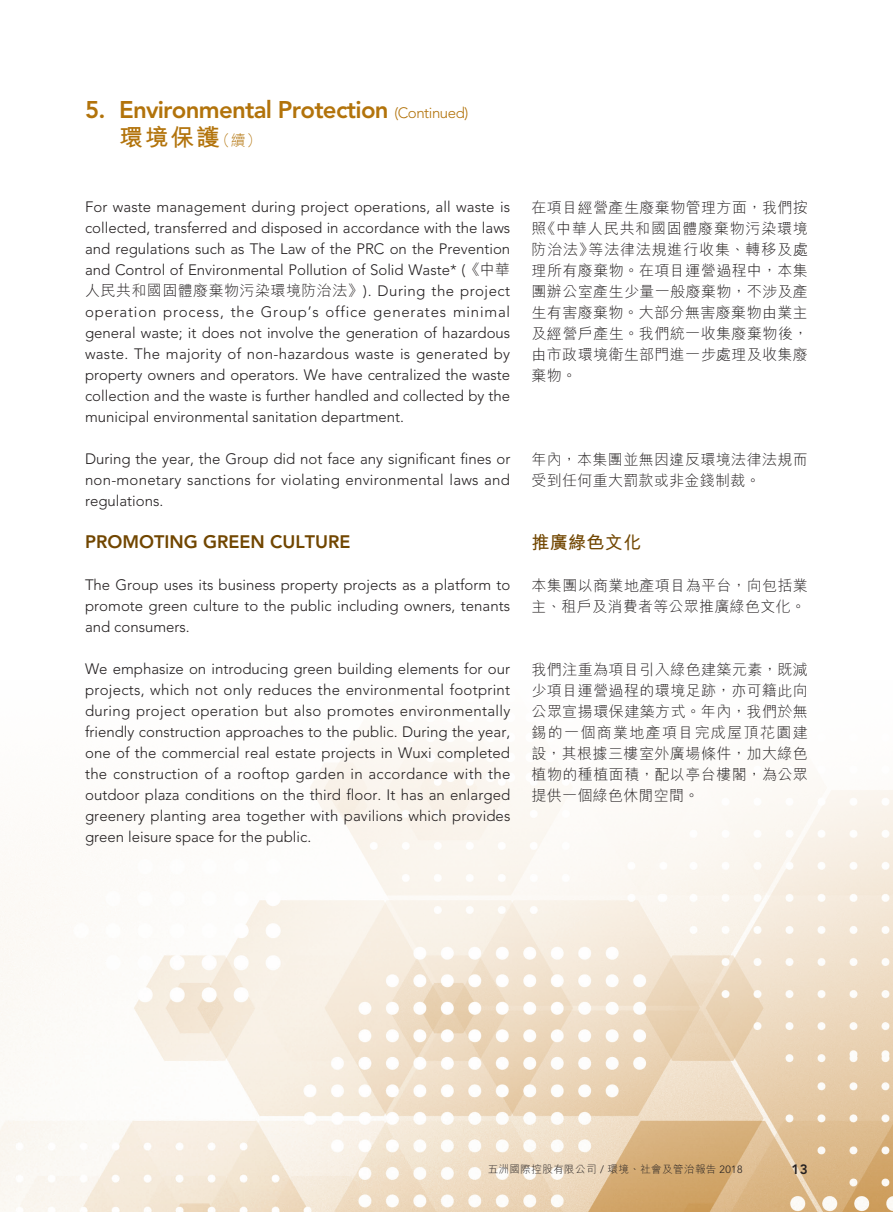
<style>
.page{position:relative;width:893px;height:1212px;background:#fff}
.page>*{position:absolute;margin:0;border:0;box-sizing:border-box;transform-origin:0 0}
.t1{font:800 24px "Avenir LT Std";letter-spacing:-.03em;color:#b2730b}
.t2{font:700 24px "M Hei HK";color:#b2730b}
._01_H1_E{font:800 18px "Avenir LT Std";color:#714600}
._001_H1_C{font:700 18px "M Hei HK";letter-spacing:.02em;color:#714600}
._00_txt_E{font:300 15px/21px "Avenir LT Std";color:#231f20;text-align:justify}
._000_txt_C{font:300 15px/21px "M Hei HK";letter-spacing:.03em;color:#231f20;text-align:justify}
.t3{font:800 13.5px "Avenir LT Std";color:#231f20}
.t4{font:300 10.5px "M Hei HK";letter-spacing:.04em;color:#231f20}
.s1{font-weight:300;font-size:15px}
.s2{font-family:"M Hei HK"}
.s3{font-family:"Avenir LT Std"}
</style>
<div class="page">
<img style="left:0;top:732px;width:893px;height:480px">
<h1 class="t1" style="left:85px;top:95px;width:385px">5. Environmental Protection <span class="s1">(Continued)</span></h1>
<h1 class="t2" style="left:119px;top:120px;width:144px">環境保護<span class="s1">（續）</span></h1>
<p class="_00_txt_E" style="left:85px;top:197px;width:427px">For waste management during project operations, all waste is collected, transferred and disposed in accordance with the laws and regulations such as The Law of the PRC on the Prevention and Control of Environmental Pollution of Solid Waste* (<span class="s2">《中華人民共和國固體廢棄物污染環境防治法》</span>). During the project operation process, the Group’s office generates minimal general waste; it does not involve the generation of hazardous waste. The majority of non-hazardous waste is generated by property owners and operators. We have centralized the waste collection and the waste is further handled and collected by the municipal environmental sanitation department.</p>
<p class="_00_txt_E" style="left:85px;top:449px;width:427px">During the year, the Group did not face any significant fines or non-monetary sanctions for violating environmental laws and regulations.</p>
<p class="_01_H1_E" style="left:85px;top:531px;width:267px">PROMOTING GREEN CULTURE</p>
<p class="_00_txt_E" style="left:85px;top:575px;width:427px">The Group uses its business property projects as a platform to promote green culture to the public including owners, tenants and consumers.</p>
<p class="_00_txt_E" style="left:85px;top:659px;width:427px">We emphasize on introducing green building elements for our projects, which not only reduces the environmental footprint during project operation but also promotes environmentally friendly construction approaches to the public. During the year, one of the commercial real estate projects in Wuxi completed the construction of a rooftop garden in accordance with the outdoor plaza conditions on the third floor. It has an enlarged greenery planting area together with pavilions which provides green leisure space for the public.</p>
<p class="_000_txt_C" style="left:531px;top:197px;width:278px">在項目經營產生廢棄物管理方面，我們按照《中華人民共和國固體廢棄物污染環境防治法》等法律法規進行收集、轉移及處理所有廢棄物。在項目運營過程中，本集團辦公室產生少量一般廢棄物，不涉及產生有害廢棄物。大部分無害廢棄物由業主及經營戶產生。我們統一收集廢棄物後，由市政環境衛生部門進一步處理及收集廢棄物。</p>
<p class="_000_txt_C" style="left:531px;top:449px;width:278px">年內，本集團並無因違反環境法律法規而受到任何重大罰款或非金錢制裁。</p>
<p class="_001_H1_C" style="left:531px;top:530px;width:111px">推廣綠色文化</p>
<p class="_000_txt_C" style="left:531px;top:575px;width:278px">本集團以商業地產項目為平台，向包括業主、租戶及消費者等公眾推廣綠色文化。</p>
<p class="_000_txt_C" style="left:531px;top:659px;width:278px">我們注重為項目引入綠色建築元素，既減少項目運營過程的環境足跡，亦可籍此向公眾宣揚環保建築方式。年內，我們於無錫的一個商業地產項目完成屋頂花園建設，其根據三樓室外廣場條件，加大綠色植物的種植面積，配以亭台樓閣，為公眾提供一個綠色休閒空間。</p>
<p class="t4" style="left:488px;top:1164px;width:256px">五洲國際控股有限公司 <span class="s3">/</span> 環境、社會及管治報告 <span class="s3">2018</span></p>
<p class="t3" style="left:791px;top:1161px;width:18px">13</p>
</div>
